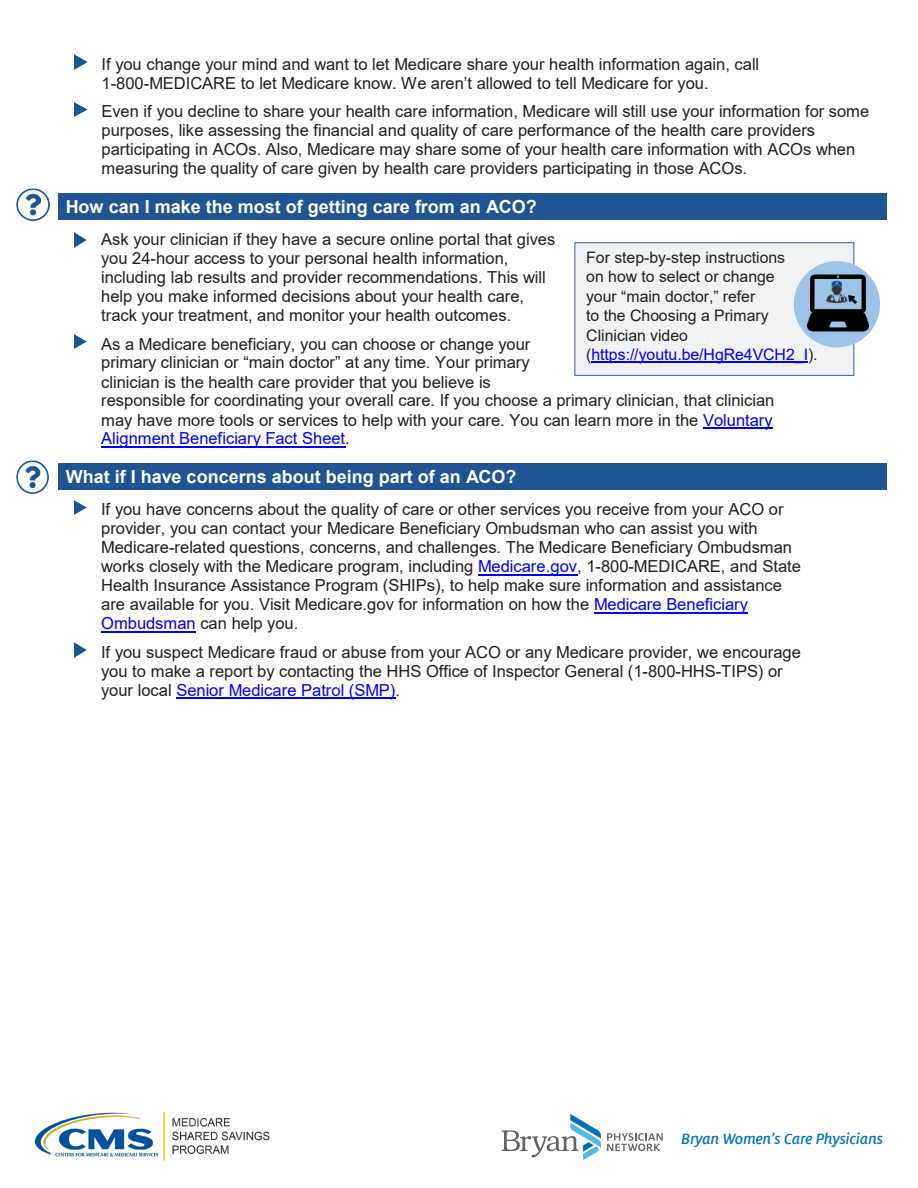
<style>
.page{position:relative;width:918px;height:1188px;background:#fff}
.page>*{position:absolute;margin:0;border:0;box-sizing:border-box;transform-origin:0 0}
.t1{font:700 18px "Arial";color:#fff}
.t2{font:16.5px/19px "Arial";color:#231f20}
.t3{font:italic 500 16.5px "Milo Offc";letter-spacing:-.005em;color:#0072bc}
.t4{font:15.9px/19.5px "Arial";color:#231f20}
.s1{color:#00f}
</style>
<div class="page">
<img style="left:35px;top:1113px;width:235px;height:48px">
<img style="left:75px;top:55px;width:13px;height:14px">
<img style="left:75px;top:102px;width:13px;height:15px">
<div style="left:58px;top:193px;width:829px;height:27px;background:#205493"></div>
<img style="left:74px;top:334px;width:13px;height:15px">
<hr style="left:703px;top:427px;width:70px;height:2px;background:#00f">
<hr style="left:101px;top:446px;width:244px;height:1px;background:#00f">
<div style="left:58px;top:463px;width:829px;height:27px;background:#205493"></div>
<img style="left:74px;top:500px;width:13px;height:15px">
<hr style="left:478px;top:574px;width:99px;height:1px;background:#00f">
<hr style="left:594px;top:612px;width:154px;height:1px;background:#00f">
<hr style="left:101px;top:631px;width:95px;height:1px;background:#00f">
<img style="left:74px;top:642px;width:13px;height:15px">
<hr style="left:176px;top:698px;width:219px;height:1px;background:#00f">
<div style="left:575px;top:243px;width:279px;height:132px;background:#f1f2f3"></div>
<div style="left:574px;top:242px;width:280px;height:134px;border:1px solid #4472c4"></div>
<hr style="left:591px;top:362px;width:217px;height:1px;background:#00f">
<div style="left:795px;top:263px;width:84px;height:83px;background:#9dc3e6;border-radius:50%"></div>
<div style="left:794px;top:261px;width:86px;height:86px;border:3px solid #9dc3e6;border-radius:50%"></div>
<img style="left:808px;top:273px;width:60px;height:61px">
<img style="left:16px;top:461px;width:33px;height:32px">
<img style="left:17px;top:188px;width:32px;height:33px">
<img style="left:74px;top:233px;width:13px;height:15px">
<svg style="left:502px;top:1114px;width:99px;height:46px"></svg>
<svg style="left:607px;top:1133px;width:56px;height:18px"></svg>
<p class="t2" style="left:102px;top:54px;width:659px">If you change your mind and want to let Medicare share your health information again, call<br>1-800-MEDICARE to let Medicare know. We aren’t allowed to tell Medicare for you.</p>
<p class="t2" style="left:102px;top:102px;width:769px">Even if you decline to share your health care information, Medicare will still use your information for some purposes, like assessing the financial and quality of care performance of the health care providers participating in ACOs. Also, Medicare may share some of your health care information with ACOs when measuring the quality of care given by health care providers participating in those ACOs.</p>
<p class="t1" style="left:66px;top:194px;width:473px">How can I make the most of getting care from an ACO?</p>
<p class="t2" style="left:101px;top:230px;width:456px">Ask your clinician if they have a secure online portal that gives you 24-hour access to your personal health information, including lab results and provider recommendations. This will help you make informed decisions about your health care, track your treatment, and monitor your health outcomes.</p>
<p class="t2" style="left:101px;top:334px;width:675px">As a Medicare beneficiary, you can choose or change your<br>primary clinician or “main doctor” at any time. Your primary<br>clinician is the health care provider that you believe is<br>responsible for coordinating your overall care. If you choose a primary clinician, that clinician may have more tools or services to help with your care. You can learn more in the <span class="s1">Voluntary Alignment Beneficiary Fact Sheet</span>.</p>
<p class="t1" style="left:66px;top:464px;width:452px">What if I have concerns about being part of an ACO?</p>
<p class="t2" style="left:101px;top:500px;width:701px">If you have concerns about the quality of care or other services you receive from your ACO or provider, you can contact your Medicare Beneficiary Ombudsman who can assist you with Medicare-related questions, concerns, and challenges. The Medicare Beneficiary Ombudsman works closely with the Medicare program, including <span class="s1">Medicare.gov</span>, 1-800-MEDICARE, and State Health Insurance Assistance Program (SHIPs), to help make sure information and assistance are available for you. Visit Medicare.gov for information on how the <span class="s1">Medicare Beneficiary Ombudsman</span> can help you.</p>
<p class="t2" style="left:101px;top:642px;width:702px">If you suspect Medicare fraud or abuse from your ACO or any Medicare provider, we encourage you to make a report by contacting the HHS Office of Inspector General (1-800-HHS-TIPS) or your local <span class="s1">Senior Medicare Patrol (SMP)</span>.</p>
<p class="t4" style="left:586px;top:248px;width:233px">For step-by-step instructions<br>on how to select or change<br>your “main doctor,” refer<br>to the Choosing a Primary<br>Clinician video (<span class="s1">https://youtu.be/HgRe4VCH2_I</span>).</p>
<p class="t3" style="left:681px;top:1129px;width:203px">Bryan Women’s Care Physicians</p>
</div>
